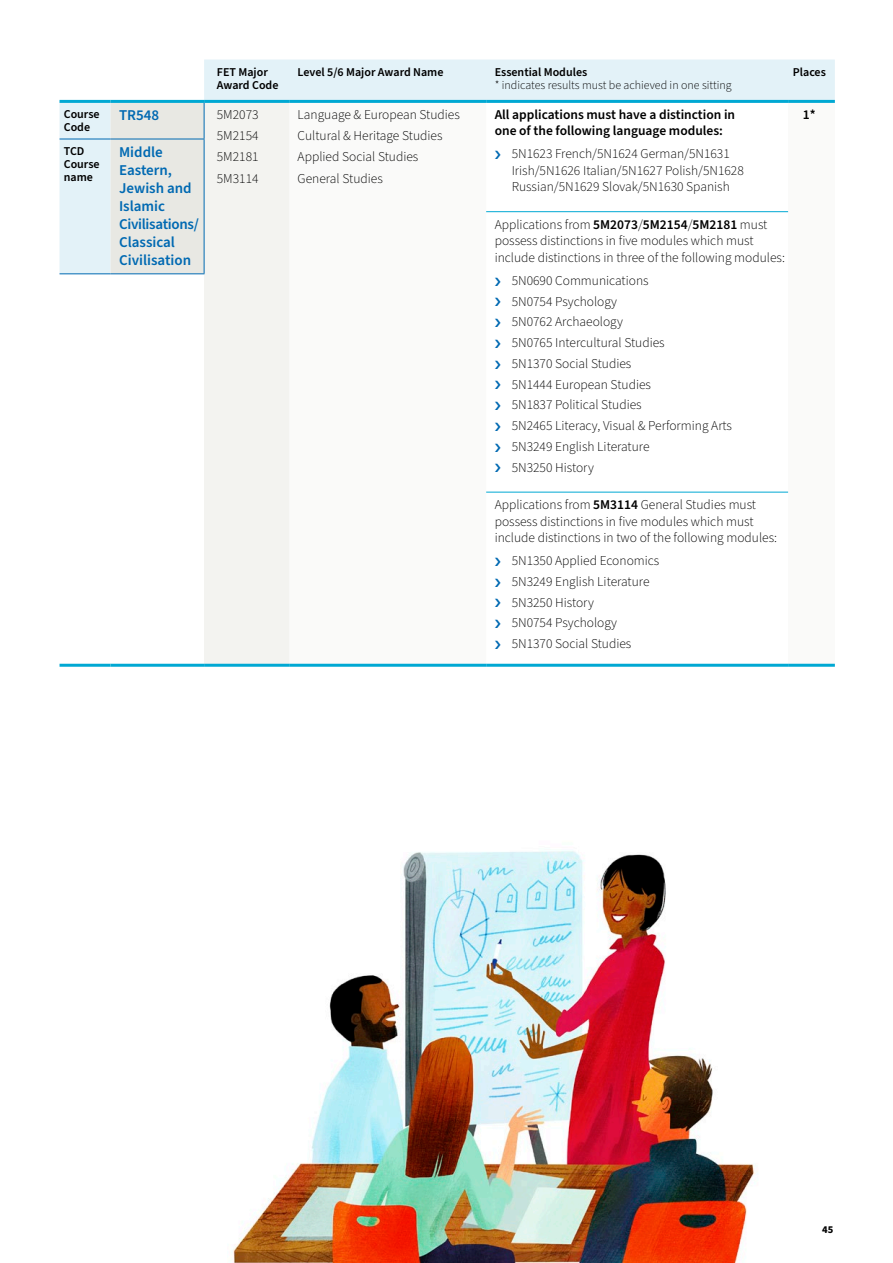
<style>
.page{position:relative;width:893px;height:1263px;background:#fff}
.page>*{position:absolute;margin:0;border:0;box-sizing:border-box;transform-origin:0 0}
._07683_Course_Detail{font:600 15px/18px "Source Sans Pro";color:#0069b2}
._07683_List___Line_Above{font:300 13.5px/16.5px "Source Sans Pro";color:#000}
._07683_List{font:300 13.5px "Source Sans Pro";color:#000}
._07683_List-2{font:600 13.5px/16.5px "Source Sans Pro";color:#000}
._07683_Places{font:600 13.5px "Source Sans Pro";color:#000}
._07683_List-3{font:600 12px/12.8px "Source Sans Pro";color:#000}
._07683_List-4{font:300 12px/12.8px "Source Sans Pro";color:#000}
.t1{font:700 10.5px "Source Sans Pro";color:#000}
.s1{font-weight:600}
</style>
<div class="page">
<svg style="left:60px;top:60px;width:775px;height:213px;background:#e6f3f8"></svg>
<div style="left:111px;top:103px;width:93px;height:170px;background:#e8e8e3"></div>
<div style="left:204px;top:101px;width:85px;height:564px;background:#f3f3f0"></div>
<svg style="left:289px;top:103px;width:546px;height:561px"></svg>
<hr style="left:60px;top:139px;width:51px;height:1px;background:#0069b2">
<hr style="left:111px;top:139px;width:93px;height:1px;background:#0069b2">
<hr style="left:60px;top:273px;width:51px;height:1px;background:#0069b2">
<hr style="left:111px;top:273px;width:93px;height:1px;background:#0069b2">
<hr style="left:60px;top:100px;width:51px;height:3px;background:#00a8d3">
<hr style="left:111px;top:100px;width:93px;height:3px;background:#00a8d3">
<hr style="left:204px;top:100px;width:85px;height:3px;background:#00a8d3">
<hr style="left:289px;top:100px;width:197px;height:3px;background:#00a8d3">
<hr style="left:486px;top:100px;width:302px;height:3px;background:#00a8d3">
<hr style="left:788px;top:100px;width:47px;height:3px;background:#00a8d3">
<hr style="left:204px;top:103px;width:1px;height:36px;background:#0069b2">
<hr style="left:204px;top:139px;width:1px;height:134px;background:#0069b2">
<hr style="left:60px;top:664px;width:51px;height:3px;background:#00a8d3">
<hr style="left:111px;top:664px;width:93px;height:3px;background:#00a8d3">
<hr style="left:204px;top:664px;width:85px;height:3px;background:#00a8d3">
<hr style="left:289px;top:664px;width:197px;height:3px;background:#00a8d3">
<hr style="left:486px;top:664px;width:302px;height:3px;background:#00a8d3">
<hr style="left:788px;top:664px;width:47px;height:3px;background:#00a8d3">
<hr style="left:486px;top:211px;width:302px;height:1px;background:#00a8d3">
<hr style="left:486px;top:492px;width:302px;height:1px;background:#00a8d3">
<img style="left:231px;top:851px;width:524px;height:412px">
<svg style="left:495px;top:150px;width:5px;height:9px"></svg>
<svg style="left:495px;top:277px;width:5px;height:8px"></svg>
<svg style="left:495px;top:298px;width:5px;height:8px"></svg>
<svg style="left:495px;top:319px;width:5px;height:8px"></svg>
<svg style="left:495px;top:339px;width:5px;height:9px"></svg>
<svg style="left:495px;top:360px;width:5px;height:8px"></svg>
<svg style="left:495px;top:381px;width:5px;height:8px"></svg>
<svg style="left:495px;top:402px;width:5px;height:8px"></svg>
<svg style="left:495px;top:422px;width:5px;height:9px"></svg>
<svg style="left:495px;top:443px;width:5px;height:9px"></svg>
<svg style="left:495px;top:464px;width:5px;height:8px"></svg>
<svg style="left:495px;top:557px;width:5px;height:9px"></svg>
<svg style="left:495px;top:578px;width:5px;height:9px"></svg>
<svg style="left:495px;top:599px;width:5px;height:8px"></svg>
<svg style="left:495px;top:620px;width:5px;height:8px"></svg>
<svg style="left:495px;top:640px;width:5px;height:9px"></svg>
<p class="_07683_List-3" style="left:217px;top:66px;width:63px">FET Major<br>Award Code</p>
<p class="_07683_List-3" style="left:298px;top:66px;width:147px">Level 5/6 Major Award Name</p>
<p class="_07683_List-4" style="left:495px;top:66px;width:239px"><span class="s1">Essential Modules<br></span>* indicates results must be achieved in one sitting</p>
<p class="_07683_List-3" style="left:793px;top:66px;width:34px">Places</p>
<p class="_07683_List-3" style="left:64px;top:108px;width:37px">Course<br>Code</p>
<p class="_07683_Course_Detail" style="left:119px;top:106px;width:42px">TR548</p>
<p class="_07683_List" style="left:217px;top:105px;width:43px">5M2073</p>
<p class="_07683_List" style="left:217px;top:127px;width:43px">5M2154</p>
<p class="_07683_List" style="left:217px;top:148px;width:43px">5M2181</p>
<p class="_07683_List" style="left:217px;top:169px;width:43px">5M3114</p>
<p class="_07683_List-3" style="left:64px;top:145px;width:37px">TCD<br>Course name</p>
<p class="_07683_Course_Detail" style="left:119px;top:144px;width:81px">Middle<br>Eastern,<br>Jewish and<br>Islamic<br>Civilisations/<br>Classical<br>Civilisation</p>
<p class="_07683_List" style="left:298px;top:105px;width:164px">Language &amp; European Studies</p>
<p class="_07683_List" style="left:298px;top:127px;width:146px">Cultural &amp; Heritage Studies</p>
<p class="_07683_List" style="left:298px;top:148px;width:122px">Applied Social Studies</p>
<p class="_07683_List" style="left:298px;top:169px;width:87px">General Studies</p>
<p class="_07683_List-2" style="left:495px;top:106px;width:242px">All applications must have a distinction in one of the following language modules:</p>
<p class="_07683_List___Line_Above" style="left:512px;top:146px;width:234px">5N1623 French/5N1624 German/5N1631<br>Irish/5N1626 Italian/5N1627 Polish/5N1628<br>Russian/5N1629 Slovak/5N1630 Spanish</p>
<p class="_07683_List___Line_Above" style="left:495px;top:217px;width:292px">Applications from <span class="s1">5M2073</span>/<span class="s1">5M2154</span>/<span class="s1">5M2181</span> must possess distinctions in five modules which must include distinctions in three of the following modules:</p>
<p class="_07683_List___Line_Above" style="left:512px;top:272px;width:138px">5N0690 Communications</p>
<p class="_07683_List___Line_Above" style="left:512px;top:293px;width:107px">5N0754 Psychology</p>
<p class="_07683_List___Line_Above" style="left:512px;top:314px;width:113px">5N0762 Archaeology</p>
<p class="_07683_List___Line_Above" style="left:512px;top:335px;width:155px">5N0765 Intercultural Studies</p>
<p class="_07683_List___Line_Above" style="left:512px;top:355px;width:121px">5N1370 Social Studies</p>
<p class="_07683_List___Line_Above" style="left:512px;top:376px;width:141px">5N1444 European Studies</p>
<p class="_07683_List___Line_Above" style="left:512px;top:397px;width:132px">5N1837 Political Studies</p>
<p class="_07683_List___Line_Above" style="left:512px;top:418px;width:222px">5N2465 Literacy, Visual &amp; Performing Arts</p>
<p class="_07683_List___Line_Above" style="left:512px;top:438px;width:139px">5N3249 English Literature</p>
<p class="_07683_List___Line_Above" style="left:512px;top:459px;width:84px">5N3250 History</p>
<p class="_07683_List___Line_Above" style="left:495px;top:497px;width:284px">Applications from <span class="s1">5M3114</span> General Studies must possess distinctions in five modules which must include distinctions in two of the following modules:</p>
<p class="_07683_List___Line_Above" style="left:512px;top:553px;width:149px">5N1350 Applied Economics</p>
<p class="_07683_List___Line_Above" style="left:512px;top:574px;width:139px">5N3249 English Literature</p>
<p class="_07683_List___Line_Above" style="left:512px;top:594px;width:84px">5N3250 History</p>
<p class="_07683_List___Line_Above" style="left:512px;top:615px;width:107px">5N0754 Psychology</p>
<p class="_07683_List___Line_Above" style="left:512px;top:636px;width:121px">5N1370 Social Studies</p>
<p class="_07683_Places" style="left:803px;top:105px;width:14px">1*</p>
<p class="t1" style="left:822px;top:1222px;width:13px">45</p>
</div>
